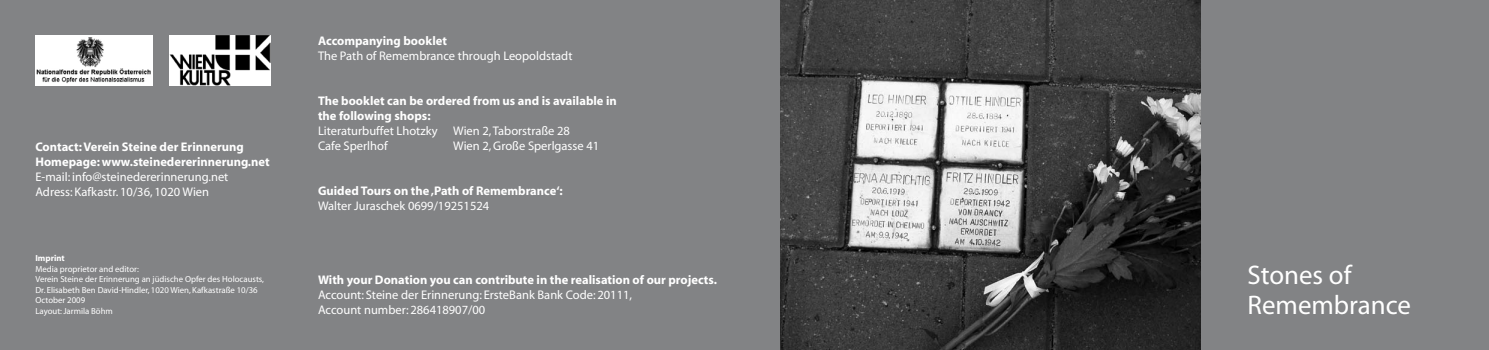
<style>
.page{position:relative;width:1489px;height:350px;background:#fff}
.page>*{position:absolute;margin:0;border:0;box-sizing:border-box;transform-origin:0 0}
.t1{font:26.88px/30px "Myriad";color:#fff}
.t2{font:12.5px/15px "Myriad";color:#fff}
.t3{font:700 12.5px/15px "Myriad";color:#fff}
.t4{font:8.75px/10.5px "Myriad";color:#fff}
.t5{font:700 8.75px "Myriad";color:#fff}
</style>
<div class="page">
<div style="left:0;top:0;width:746px;height:349px;background:#828385"></div>
<div style="left:745px;top:0;width:743px;height:349px;background:#828385"></div>
<img style="left:780px;top:0;width:420px;height:349px">
<img style="left:35px;top:35px;width:117px;height:50px">
<img style="left:169px;top:35px;width:101px;height:50px">
<p class="t3" style="left:35px;top:139px;width:236px">Contact: Verein Steine der Erinnerung<br>Homepage: www.steinedererinnerung.net</p>
<p class="t2" style="left:35px;top:169px;width:194px">E-mail: info@steinedererinnerung.net<br>Adress: Kafkastr. 10/36, 1020 Wien</p>
<p class="t5" style="left:35px;top:253px;width:31px">Imprint</p>
<p class="t4" style="left:35px;top:263px;width:230px">Media proprietor and editor:<br>Verein Steine der Erinnerung an jüdische Opfer des Holocausts, Dr. Elisabeth Ben David-Hindler, 1020 Wien, Kafkastraße 10/36<br>October 2009<br>Layout: Jarmila Böhm</p>
<p class="t3" style="left:318px;top:34px;width:130px">Accompanying booklet</p>
<p class="t2" style="left:318px;top:49px;width:256px">The Path of Remembrance through Leopoldstadt</p>
<p class="t3" style="left:318px;top:94px;width:300px">The booklet can be ordered from us and is available in the following shops:</p>
<p class="t2" style="left:318px;top:124px;width:253px">Literaturbuffet Lhotzky Wien 2, Taborstraße 28<br>Cafe Sperlhof</p>
<p class="t2" style="left:453px;top:139px;width:148px">Wien 2, Große Sperlgasse 41</p>
<p class="t3" style="left:318px;top:184px;width:246px">Guided Tours on the ‚Path of Remembrance‘:</p>
<p class="t2" style="left:318px;top:199px;width:173px">Walter Juraschek 0699/19251524</p>
<p class="t3" style="left:318px;top:272px;width:400px">With your Donation you can contribute in the realisation of our projects.</p>
<p class="t2" style="left:318px;top:287px;width:315px">Account: Steine der Erinnerung: ErsteBank Bank Code: 20111,<br>Account number: 286418907/00</p>
<h1 class="t1" style="left:1247px;top:260px;width:165px">Stones of<br>Remembrance</h1>
</div>
